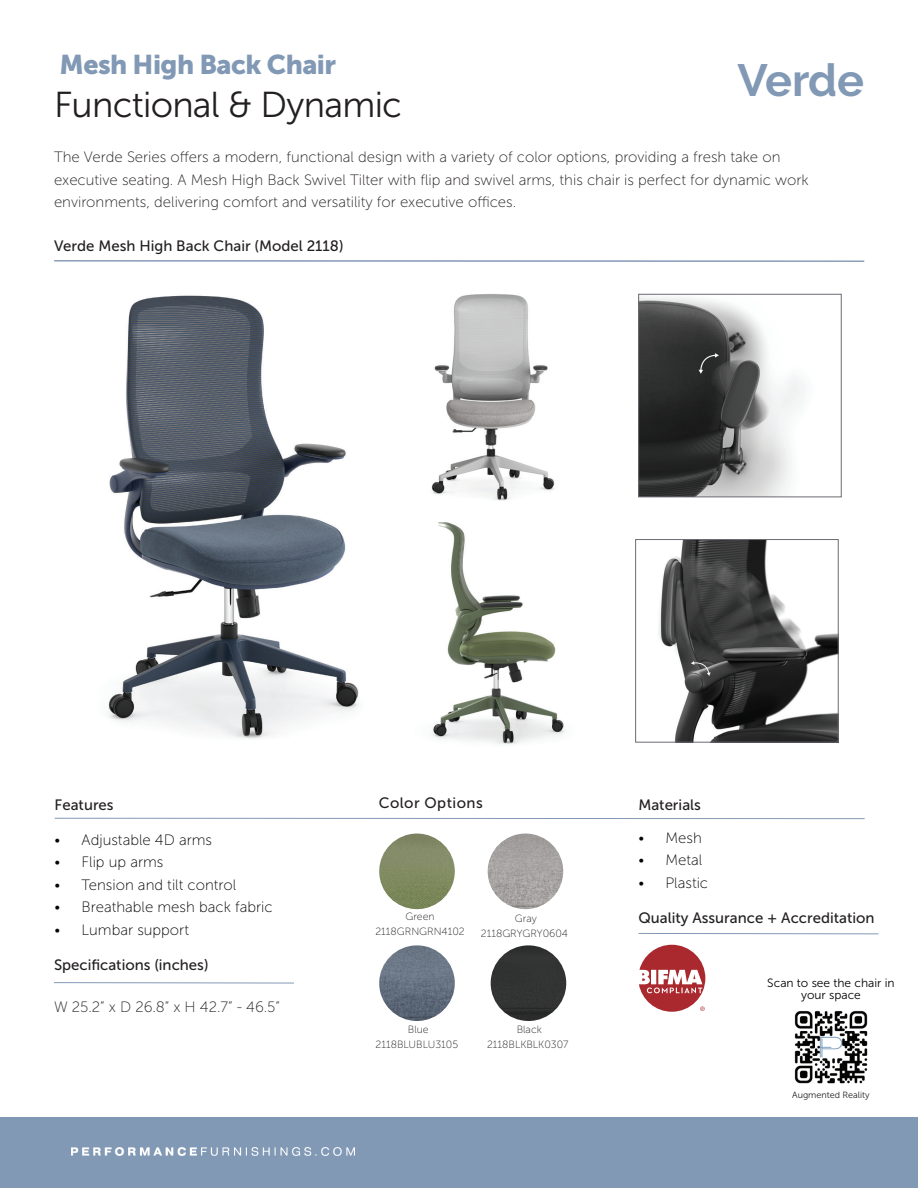
<style>
.page{position:relative;width:918px;height:1188px;background:#fff}
.page>*{position:absolute;margin:0;border:0;box-sizing:border-box;transform-origin:0 0}
.t1{font:700 45px "Raleway";letter-spacing:-.015em;color:#8299b6}
.t2{font:36px "Museo Sans 300";letter-spacing:-.02em;color:#231f20}
.t3{font:27px "Museo Sans 900";letter-spacing:-.02em;color:#8299b6}
.t4{font:15px/22.5px "Museo Sans 100";color:#231f20}
.t5{font:15px "Museo Sans 100";color:#040503}
.t6{font:15px "Museo Sans 500";color:#231f20}
.t7{font:15px "Museo Sans 500";letter-spacing:.03em;color:#231f20}
.t8{font:12px/12px "Museo Sans 300";color:#040503;text-align:center}
.t9{font:10.5px/15px "Museo Sans 100";color:#231f20;text-align:center}
.t10{font:9px "Museo Sans 300";color:#231f20}
</style>
<div class="page">
<img style="left:108px;top:295px;width:251px;height:444px">
<div style="left:0;top:1117px;width:918px;height:71px;background:#8299b6"></div>
<img style="left:71px;top:1147px;width:284px;height:8px">
<hr style="left:54px;top:260px;width:810px;height:2px;background:#8299b6">
<img style="left:794px;top:1011px;width:74px;height:73px">
<svg style="left:639px;top:945px;width:66px;height:67px"></svg>
<hr style="left:638px;top:933px;width:240px;height:1px;background:#8299b6">
<hr style="left:55px;top:818px;width:810px;height:1px;background:#8299b6">
<hr style="left:54px;top:982px;width:240px;height:1px;background:#8299b6">
<img style="left:379px;top:834px;width:76px;height:75px;border-radius:38px">
<img style="left:488px;top:834px;width:75px;height:75px;border-radius:38px">
<img style="left:379px;top:945px;width:76px;height:76px;border-radius:38px">
<img style="left:491px;top:945px;width:75px;height:76px;border-radius:38px">
<img style="left:431px;top:294px;width:124px;height:207px">
<img style="left:431px;top:523px;width:134px;height:221px">
<img style="left:640px;top:296px;width:164px;height:199px">
<div style="left:638px;top:294px;width:203px;height:203px;border:1px solid #6b6b73"></div>
<img style="left:659px;top:541px;width:177px;height:199px">
<div style="left:635px;top:539px;width:203px;height:203px;border:1px solid #6b6b73"></div>
<h3 class="t3" style="left:60px;top:49px;width:278px">Mesh High Back Chair</h3>
<h2 class="t2" style="left:54px;top:86px;width:350px">Functional &amp; Dynamic</h2>
<p class="t4" style="left:54px;top:146px;width:756px">The Verde Series offers a modern, functional design with a variety of color options, providing a fresh take on executive seating. A Mesh High Back Swivel Tilter with flip and swivel arms, this chair is perfect for dynamic work environments, delivering comfort and versatility for executive offices.</p>
<h1 class="t1" style="left:738px;top:55px;width:128px">Verde</h1>
<p class="t6" style="left:54px;top:237px;width:291px">Verde Mesh High Back Chair (Model 2118)</p>
<p class="t6" style="left:55px;top:796px;width:60px">Features</p>
<p class="t5" style="left:55px;top:832px;width:159px">• Adjustable 4D arms</p>
<p class="t5" style="left:55px;top:854px;width:110px">• Flip up arms</p>
<p class="t5" style="left:55px;top:877px;width:183px">• Tension and tilt control</p>
<p class="t5" style="left:55px;top:899px;width:220px">• Breathable mesh back fabric</p>
<p class="t5" style="left:55px;top:922px;width:136px">• Lumbar support</p>
<p class="t6" style="left:54px;top:957px;width:156px">Specifications (inches)</p>
<p class="t4" style="left:54px;top:996px;width:227px">W 25.2” x D 26.8” x H 42.7” - 46.5”</p>
<p class="t7" style="left:379px;top:795px;width:105px">Color Options</p>
<p class="t9" style="left:375px;top:909px;width:91px">Green<br>2118GRNGRN4102</p>
<p class="t9" style="left:481px;top:911px;width:89px">Gray<br>2118GRYGRY0604</p>
<p class="t9" style="left:376px;top:1022px;width:84px">Blue<br>2118BLUBLU3105</p>
<p class="t9" style="left:487px;top:1022px;width:83px">Black<br>2118BLKBLK0307</p>
<p class="t6" style="left:638px;top:796px;width:64px">Materials</p>
<p class="t5" style="left:638px;top:830px;width:65px">• Mesh</p>
<p class="t5" style="left:638px;top:852px;width:65px">• Metal</p>
<p class="t5" style="left:638px;top:875px;width:71px">• Plastic</p>
<p class="t6" style="left:638px;top:910px;width:238px">Quality Assurance + Accreditation</p>
<p class="t8" style="left:767px;top:977px;width:129px">Scan to see the chair in your space</p>
<p class="t10" style="left:792px;top:1090px;width:79px">Augmented Reality</p>
</div>
